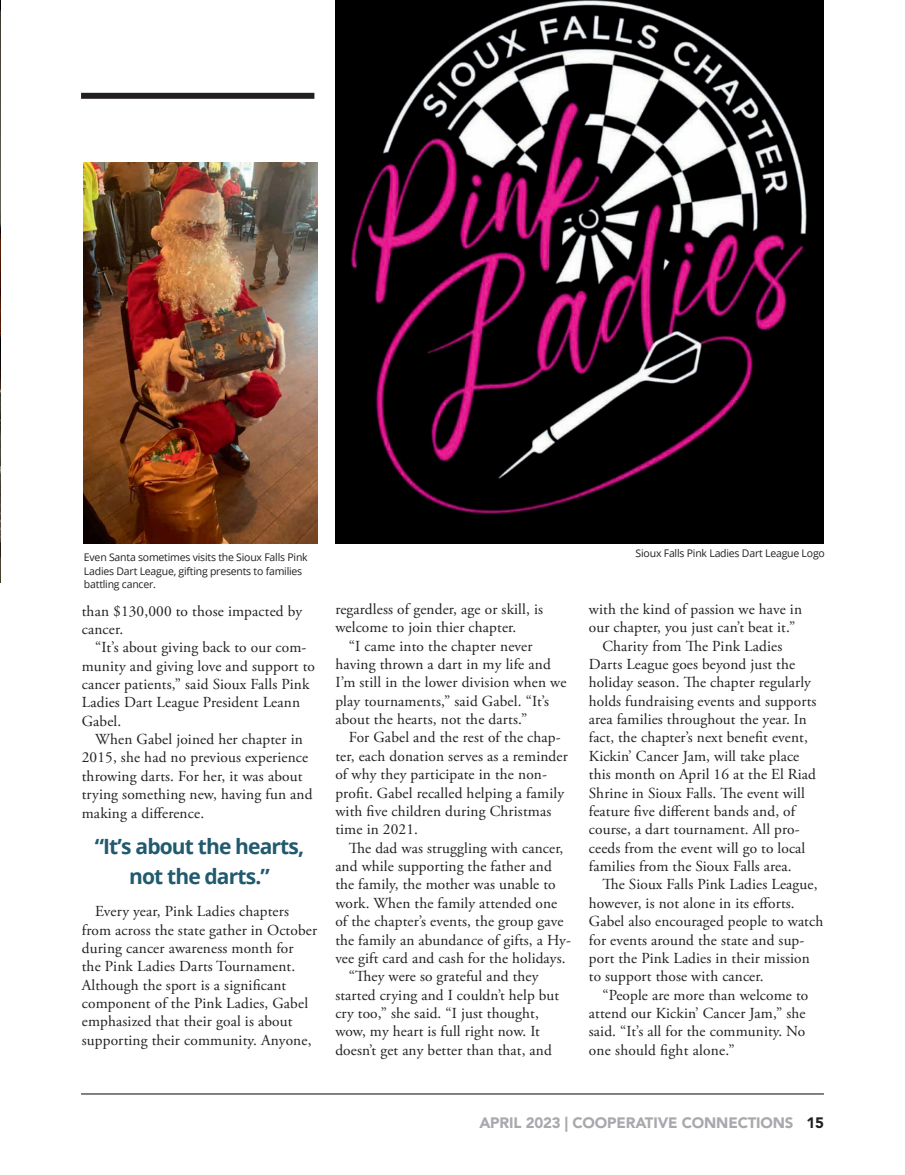
<style>
.page{position:relative;width:905px;height:1175px;background:#fff}
.page>*{position:absolute;margin:0;border:0;box-sizing:border-box;transform-origin:0 0}
.t1{font:700 21px/30px "Open Sans";letter-spacing:-.04em;color:#215a6f;text-align:center}
.t2{font:15.3px/18.3px "Adobe Garamond Pro";letter-spacing:.01em;color:#231f20}
.t3{font:900 15px "Avenir LT Pro";letter-spacing:-.01em;color:#a8a9ad}
.t4{font:10.5px/13.5px "Open Sans";letter-spacing:-.02em;color:#231f20}
.s1{font-size:15px}
.s2{color:#231f20}
</style>
<div class="page">
<div style="left:81px;top:93px;width:233px;height:6px;background:#231f20"></div>
<hr style="left:81px;top:1093px;width:743px;height:1px;background:#231f20">
<img style="left:0;top:1px;width:1px;height:581px">
<img style="left:335px;top:0;width:488px;height:543px">
<img style="left:84px;top:162px;width:233px;height:381px">
<p class="t4" style="left:84px;top:550px;width:225px">Even Santa sometimes visits the Sioux Falls Pink<br>Ladies Dart League, gifting presents to families battling cancer.</p>
<p class="t4" style="left:635px;top:546px;width:191px">Sioux Falls Pink Ladies Dart League Logo</p>
<p class="t2" style="left:82px;top:602px;width:222px">than $130,000 to those impacted by cancer.</p>
<p class="t2" style="left:82px;top:639px;width:235px;text-indent:13px">“It’s about giving back to our com&shy;munity and giving love and support to cancer patients,” said Sioux Falls Pink<br>Ladies Dart League President Leann<br>Gabel.</p>
<p class="t2" style="left:82px;top:730px;width:232px;text-indent:13px">When Gabel joined her chapter in<br>2015, she had no previous experience throwing darts. For her, it was about trying something new, having fun and making a difference.</p>
<h1 class="t1" style="left:95px;top:831px;width:211px">“It’s about the hearts, not the darts.”</h1>
<p class="t2" style="left:82px;top:902px;width:237px;text-indent:13px">Every year, Pink Ladies chapters from across the state gather in October during cancer awareness month for<br>the Pink Ladies Darts Tournament.<br>Although the sport is a significant component of the Pink Ladies, Gabel emphasized that their goal is about supporting their community. Anyone,</p>
<p class="t2" style="left:335px;top:600px;width:209px">regardless of gender, age or skill, is welcome to join thier chapter.</p>
<p class="t2" style="left:335px;top:637px;width:232px;text-indent:13px">“I came into the chapter never having thrown a dart in my life and I’m still in the lower division when we play tournaments,” said Gabel. “It’s about the hearts, not the darts.”</p>
<p class="t2" style="left:335px;top:729px;width:234px;text-indent:13px">For Gabel and the rest of the chap&shy;ter, each donation serves as a reminder of why they participate in the non&shy;profit. Gabel recalled helping a family with five children during Christmas time in 2021.</p>
<p class="t2" style="left:349px;top:839px;width:216px">The dad was struggling with cancer,</p>
<p class="t2" style="left:335px;top:857px;width:218px">and while supporting the father and</p>
<p class="t2" style="left:335px;top:876px;width:222px">the family, the mother was unable to</p>
<p class="t2" style="left:335px;top:894px;width:223px">work. When the family attended one</p>
<p class="t2" style="left:335px;top:912px;width:230px">of the chapter’s events, the group gave</p>
<p class="t2" style="left:335px;top:931px;width:237px">the family an abundance of gifts, a Hy-</p>
<p class="t2" style="left:335px;top:949px;width:232px">vee gift card and cash for the holidays.</p>
<p class="t2" style="left:349px;top:967px;width:191px">“They were so grateful and they</p>
<p class="t2" style="left:335px;top:986px;width:225px">started crying and I couldn’t help but</p>
<p class="t2" style="left:335px;top:1004px;width:205px">cry too,” she said. “I just thought,</p>
<p class="t2" style="left:335px;top:1022px;width:206px">wow, my heart is full right now. It</p>
<p class="t2" style="left:335px;top:1041px;width:218px">doesn’t get any better than that, and</p>
<p class="t2" style="left:589px;top:600px;width:215px">with the kind of passion we have in</p>
<p class="t2" style="left:589px;top:619px;width:208px">our chapter, you just can’t beat it.”</p>
<p class="t2" style="left:602px;top:637px;width:181px">Charity from The Pink Ladies</p>
<p class="t2" style="left:589px;top:655px;width:208px">Darts League goes beyond just the</p>
<p class="t2" style="left:589px;top:674px;width:223px">holiday season. The chapter regularly</p>
<p class="t2" style="left:589px;top:692px;width:229px">holds fundraising events and supports</p>
<p class="t2" style="left:589px;top:710px;width:219px">area families throughout the year. <span class="s1">In</span></p>
<p class="t2" style="left:589px;top:729px;width:220px"><span class="s1">fact,</span> the chapter’s next benefit event,</p>
<p class="t2" style="left:589px;top:747px;width:212px">Kickin’ Cancer Jam, will take place</p>
<p class="t2" style="left:589px;top:765px;width:229px">this month on April 16 at the El Riad</p>
<p class="t2" style="left:589px;top:784px;width:217px">Shrine in Sioux Falls. The event will</p>
<p class="t2" style="left:589px;top:802px;width:208px">feature five different bands and, of</p>
<p class="t2" style="left:589px;top:820px;width:212px">course, a dart tournament. All pro-</p>
<p class="t2" style="left:589px;top:839px;width:218px">ceeds from the event will go to local</p>
<p class="t2" style="left:589px;top:857px;width:204px">families from the Sioux Falls area.</p>
<p class="t2" style="left:602px;top:876px;width:216px">The Sioux Falls Pink Ladies League,</p>
<p class="t2" style="left:589px;top:894px;width:207px">however, is not alone in its efforts.</p>
<p class="t2" style="left:589px;top:912px;width:236px">Gabel also encouraged people to watch</p>
<p class="t2" style="left:589px;top:931px;width:217px">for events around the state and sup-</p>
<p class="t2" style="left:589px;top:949px;width:222px">port the Pink Ladies in their mission</p>
<p class="t2" style="left:589px;top:967px;width:176px">to support those with cancer.</p>
<p class="t2" style="left:602px;top:986px;width:207px">“People are more than welcome to</p>
<p class="t2" style="left:589px;top:1004px;width:218px">attend our Kickin’ Cancer Jam,” she</p>
<p class="t2" style="left:589px;top:1022px;width:218px">said. “It’s all for the community. No</p>
<p class="t2" style="left:589px;top:1041px;width:147px">one should fight alone.”</p>
<p class="t3" style="left:479px;top:1113px;width:346px">APRIL 2023 | COOPERATIVE CONNECTIONS <span class="s2">15</span></p>
</div>
